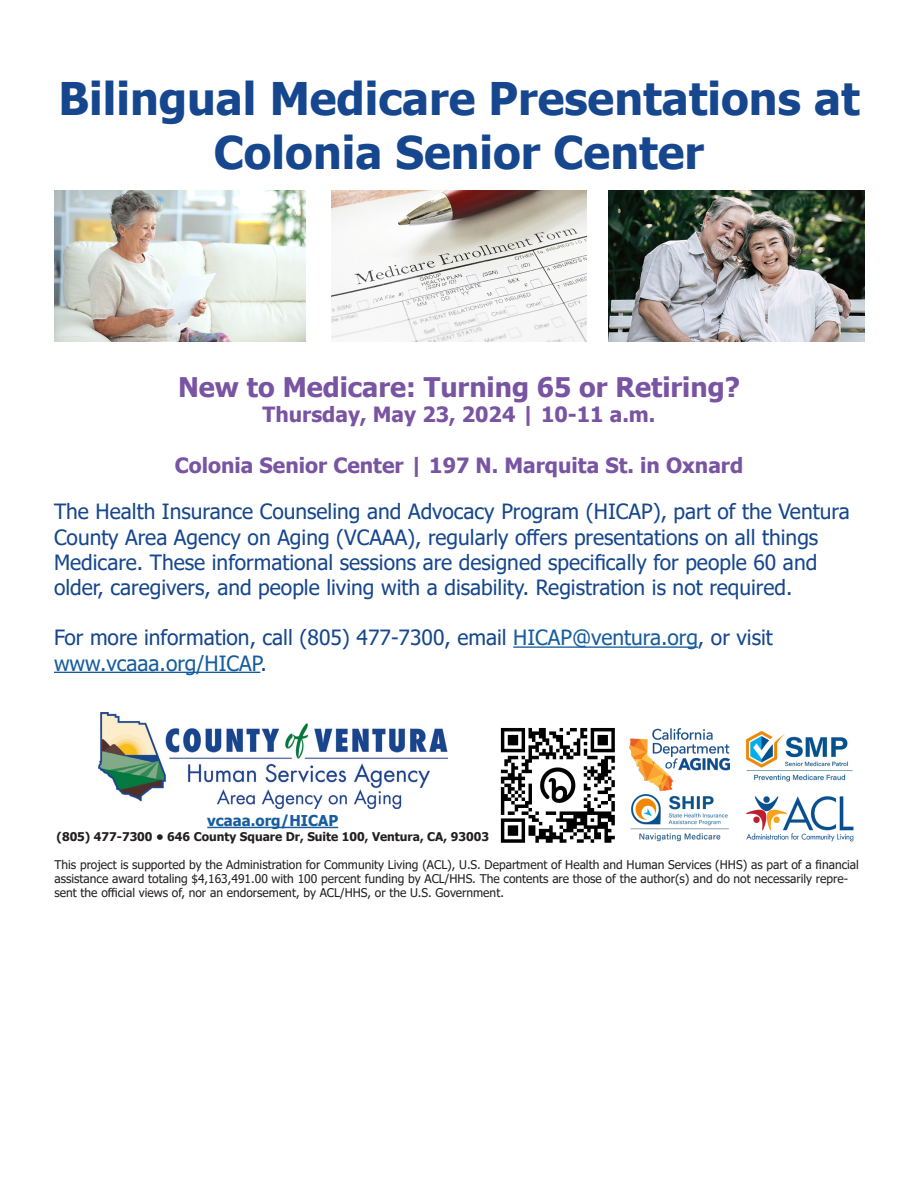
<style>
.page{position:relative;width:918px;height:1188px;background:#fff}
.page>*{position:absolute;margin:0;border:0;box-sizing:border-box;transform-origin:0 0}
.t1{font:700 45px "Tahoma";color:#16478e}
.t2{font:700 27px "Tahoma";color:#7954a2}
.t3{font:21px/25.2px "Tahoma";color:#16478e}
.t4{font:700 21px "Tahoma";color:#7954a2}
.t5{font:21px "Tahoma";color:#175d9e}
.t6{font:700 15px "Tahoma";color:#175d9e}
.t7{font:12px/14.4px "Tahoma";color:#231f20}
.t8{font:700 12px "Tahoma";color:#231f20}
.s1{color:#175d9e}
.s2{color:#16478e}
</style>
<div class="page">
<hr style="left:207px;top:827px;width:131px;height:1px;background:#175d9e">
<img style="left:631px;top:794px;width:98px;height:48px">
<img style="left:500px;top:728px;width:115px;height:115px">
<hr style="left:513px;top:646px;width:185px;height:2px;background:#175d9e">
<hr style="left:54px;top:672px;width:206px;height:1px;background:#175d9e">
<img style="left:746px;top:796px;width:108px;height:46px">
<img style="left:629px;top:728px;width:100px;height:62px">
<img style="left:745px;top:731px;width:108px;height:51px">
<img style="left:54px;top:191px;width:251px;height:151px">
<img style="left:331px;top:191px;width:256px;height:151px">
<img style="left:609px;top:191px;width:255px;height:151px">
<img style="left:98px;top:713px;width:349px;height:96px">
<p class="t1" style="left:58px;top:67px;width:803px">Bilingual Medicare Presentations at</p>
<p class="t1" style="left:214px;top:121px;width:492px">Colonia Senior Center</p>
<p class="t2" style="left:178px;top:368px;width:563px">New to Medicare: Turning 65 or Retiring?</p>
<p class="t4" style="left:263px;top:400px;width:394px">Thursday, May 23, 2024 | 10-11 a.m.</p>
<p class="t4" style="left:175px;top:450px;width:570px">Colonia Senior Center | 197 N. Marquita St. in Oxnard</p>
<p class="t3" style="left:54px;top:500px;width:797px">The Health Insurance Counseling and Advocacy Program (HICAP), part of the Ventura County Area Agency on Aging (VCAAA), regularly offers presentations on all things Medicare. These informational sessions are designed specifically for people 60 and older, caregivers, and people living with a disability. Registration is not required.</p>
<p class="t3" style="left:54px;top:626px;width:720px">For more information, call (805) 477-7300, email <span class="s1">HICAP@ventura.org</span>, or visit</p>
<p class="t5" style="left:54px;top:649px;width:214px">www.vcaaa.org/HICAP<span class="s2">.</span></p>
<p class="t6" style="left:207px;top:810px;width:132px">vcaaa.org/HICAP</p>
<p class="t8" style="left:57px;top:828px;width:434px">(805) 477-7300 • 646 County Square Dr, Suite 100, Ventura, CA, 93003</p>
<p class="t7" style="left:54px;top:858px;width:806px">This project is supported by the Administration for Community Living (ACL), U.S. Department of Health and Human Services (HHS) as part of a financial assistance award totaling $4,163,491.00 with 100 percent funding by ACL/HHS. The contents are those of the author(s) and do not necessarily repre&shy;sent the official views of, nor an endorsement, by ACL/HHS, or the U.S. Government.</p>
</div>
